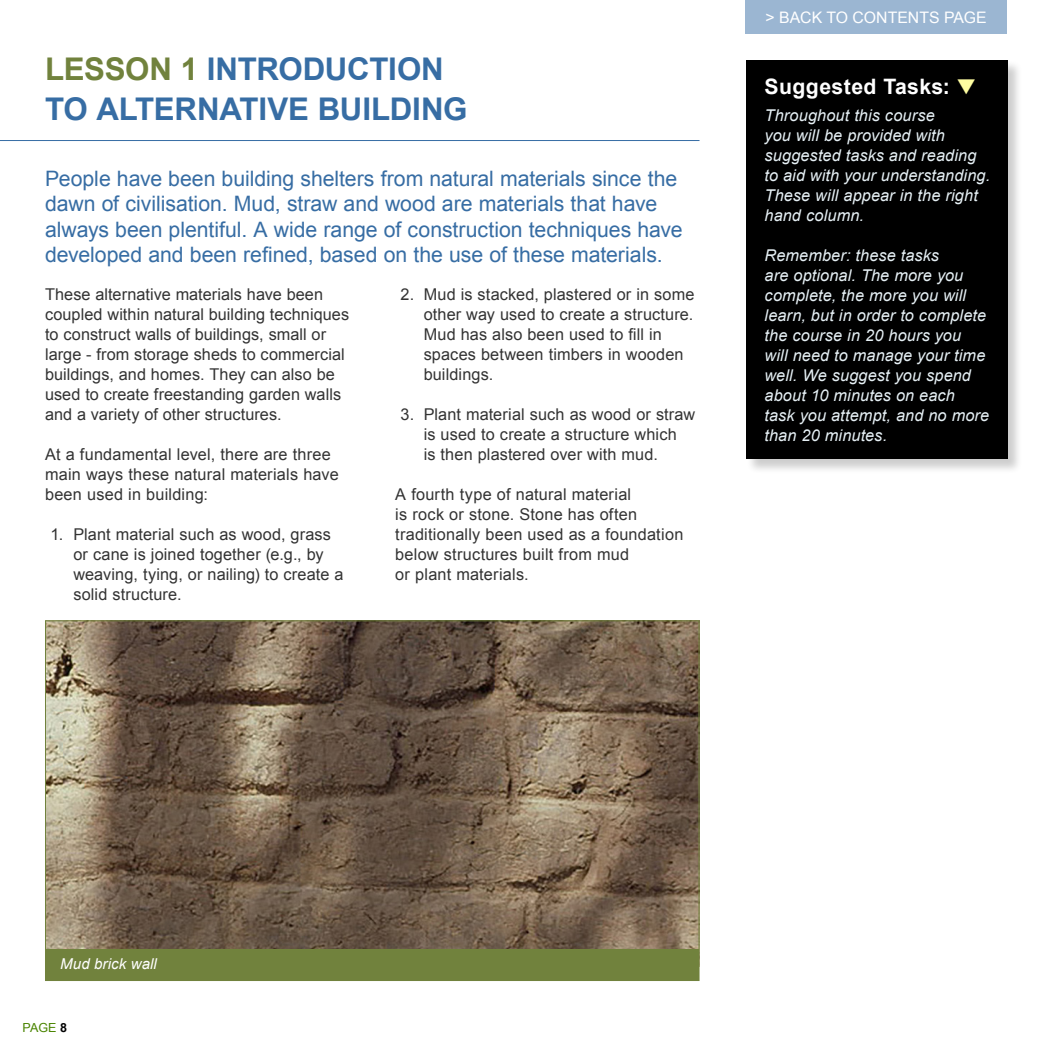
<style>
.page{position:relative;width:1053px;height:1053px;background:#fff}
.page>*{position:absolute;margin:0;border:0;box-sizing:border-box;transform-origin:0 0}
.t1{font:700 31.25px/40px "Arial";letter-spacing:-.005em;color:#376da4}
.t2{font:21.25px/25.5px "Arial";color:#376da4}
.t3{font:700 21.25px "Arial";letter-spacing:.02em;color:#fff}
.t4{font:16.25px/20px "Arial";letter-spacing:.01em;color:#333}
.t5{font:italic 16.25px/20px "Arial";letter-spacing:.01em;color:#e6f0f5}
.t6{font:15.88px "Arial";color:#fff}
.t7{font:italic 15px "Arial";letter-spacing:.005em;color:#fff}
.t8{font:12.5px "Arial";color:#4a8400}
.s1{color:#71823d}
.s2{color:#fefda1}
.s3{font-weight:700;color:#000}
</style>
<div class="page">
<div style="left:745px;top:0;width:261px;height:34px;background:#9bb6d2"></div>
<hr style="left:0;top:140px;width:699px;height:1px;background:#376da4">
<svg style="left:45px;top:620px;width:655px;height:361px;background:#74654e"></svg>
<div style="left:746px;top:60px;width:277px;height:414px;background:#000;opacity:.2"></div>
<div style="left:746px;top:60px;width:261px;height:399px;background:#000"></div>
<h1 class="t1" style="left:45px;top:50px;width:424px"><span class="s1">LESSON 1</span> INTRODUCTION<br>TO ALTERNATIVE BUILDING</h1>
<p class="t2" style="left:45px;top:166px;width:639px">People have been building shelters from natural materials since the dawn of civilisation. Mud, straw and wood are materials that have always been plentiful. A wide range of construction techniques have developed and been refined, based on the use of these materials.</p>
<p class="t4" style="left:45px;top:284px;width:306px">These alternative materials have been coupled within natural building techniques to construct walls of buildings, small or large - from storage sheds to commercial buildings, and homes. They can also be used to create freestanding garden walls and a variety of other structures.</p>
<p class="t4" style="left:45px;top:444px;width:295px">At a fundamental level, there are three main ways these natural materials have been used in building:</p>
<p class="t4" style="left:73px;top:525px;width:271px;text-indent:-23px">1. Plant material such as wood, grass or cane is joined together (e.g., by weaving, tying, or nailing) to create a solid structure.</p>
<p class="t4" style="left:423px;top:285px;width:272px;text-indent:-23px">2. Mud is stacked, plastered or in some other way used to create a structure.<br>Mud has also been used to fill in spaces between timbers in wooden buildings.</p>
<p class="t4" style="left:423px;top:405px;width:273px;text-indent:-23px">3. Plant material such as wood or straw is used to create a structure which<br>is then plastered over with mud.</p>
<p class="t4" style="left:395px;top:485px;width:289px">A fourth type of natural material<br>is rock or stone. Stone has often traditionally been used as a foundation below structures built from mud<br>or plant materials.</p>
<p class="t6" style="left:765px;top:7px;width:223px">&gt; BACK TO CONTENTS PAGE</p>
<h2 class="t3" style="left:764px;top:72px;width:213px">Suggested Tasks: <span class="s2">▼</span></h2>
<p class="t5" style="left:764px;top:105px;width:227px">Throughout this course<br>you will be provided with suggested tasks and reading to aid with your understanding.<br>These will appear in the right hand column.</p>
<p class="t5" style="left:764px;top:246px;width:226px">Remember: these tasks<br>are optional. The more you complete, the more you will learn, but in order to complete the course in 20 hours you<br>will need to manage your time well. We suggest you spend about 10 minutes on each<br>task you attempt, and no more than 20 minutes.</p>
<p class="t7" style="left:60px;top:954px;width:98px">Mud brick wall</p>
<p class="t8" style="left:22px;top:1019px;width:46px">PAGE <span class="s3">8</span></p>
</div>
